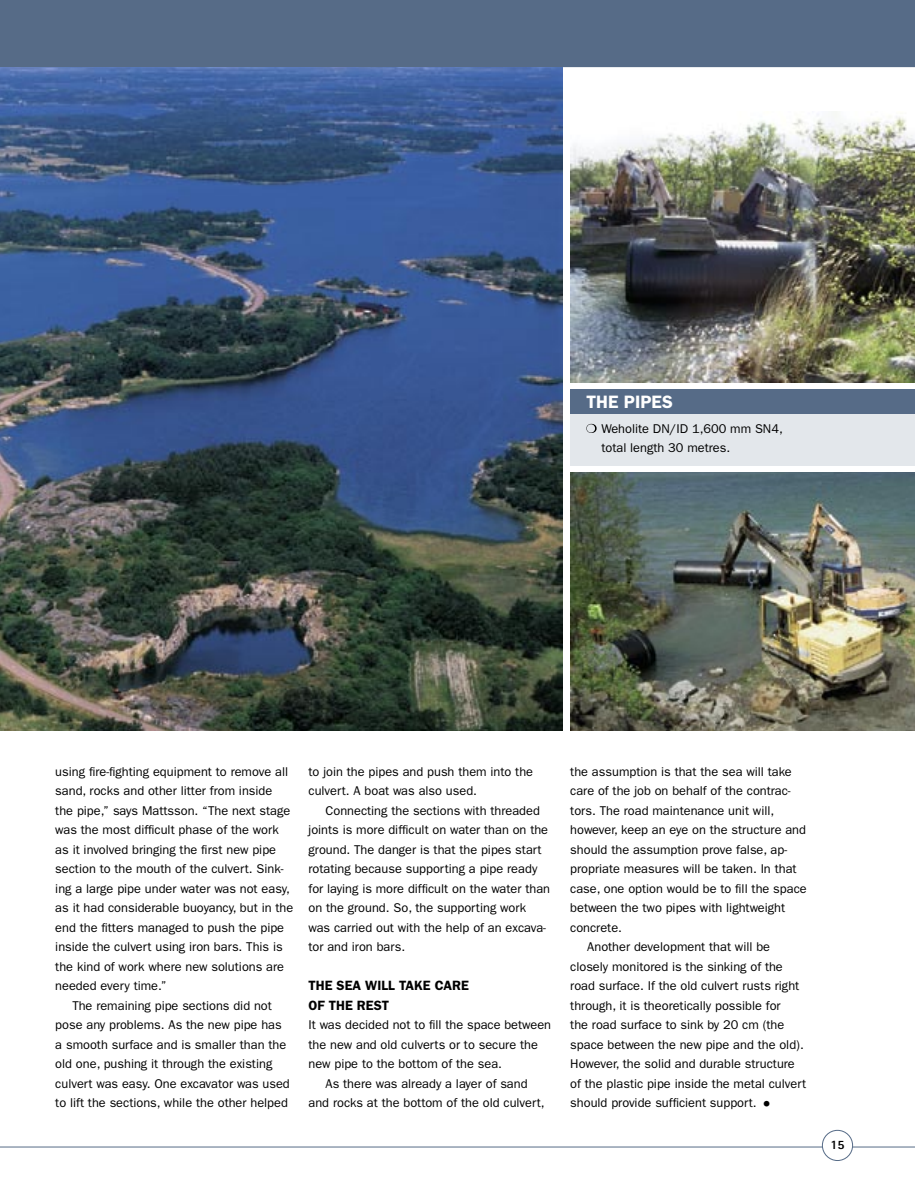
<style>
.page{position:relative;width:915px;height:1191px;background:#fff}
.page>*{position:absolute;margin:0;border:0;box-sizing:border-box;transform-origin:0 0}
.t1{font:33px "Franklin Gothic";color:#000}
.t2{font:600 18px "Franklin Gothic";color:#fff}
.t3{font:600 13.5px/19.5px "Franklin Gothic";color:#000}
.t4{font:12.75px/19.5px "Franklin Gothic";color:#000}
.t5{font:800 12.75px "Rotis Sans Serif";color:#000}
</style>
<div class="page">
<div style="left:0;top:0;width:914px;height:67px;background:#566b87"></div>
<hr style="left:0;top:1146px;width:914px;height:1px;background:#566b87">
<div style="left:822px;top:1130px;width:30px;height:30px;background:#fff;border-radius:50%"></div>
<div style="left:821px;top:1130px;width:31px;height:30px;border:1px solid #566b87;border-radius:50%"></div>
<img style="left:0;top:67px;width:562px;height:663px">
<div style="left:570px;top:391px;width:344px;height:75px;background:#e3e7eb"></div>
<div style="left:570px;top:389px;width:344px;height:24px;background:#566b87"></div>
<svg style="left:586px;top:424px;width:10px;height:9px"></svg>
<img style="left:570px;top:472px;width:344px;height:258px">
<img style="left:570px;top:112px;width:344px;height:271px">
<h2 class="t2" style="left:586px;top:391px;width:88px">THE PIPES</h2>
<p class="t4" style="left:601px;top:419px;width:183px">Weholite DN/ID 1,600 mm SN4, total length 30 metres.</p>
<p class="t4" style="left:55px;top:762px;width:234px">using fire-fighting equipment to remove all</p>
<p class="t4" style="left:55px;top:781px;width:218px">sand, rocks and other litter from inside</p>
<p class="t4" style="left:55px;top:801px;width:236px">the pipe,” says Mattsson. “The next stage</p>
<p class="t4" style="left:55px;top:820px;width:225px">was the most difficult phase of the work</p>
<p class="t4" style="left:55px;top:840px;width:222px">as it involved bringing the first new pipe</p>
<p class="t4" style="left:55px;top:859px;width:230px">section to the mouth of the culvert. Sink-</p>
<p class="t4" style="left:55px;top:879px;width:236px">ing a large pipe under water was not easy,</p>
<p class="t4" style="left:55px;top:898px;width:239px">as it had considerable buoyancy, but in the</p>
<p class="t4" style="left:55px;top:918px;width:230px">end the fitters managed to push the pipe</p>
<p class="t4" style="left:55px;top:937px;width:229px">inside the culvert using iron bars. This is</p>
<p class="t4" style="left:55px;top:957px;width:230px">the kind of work where new solutions are</p>
<p class="t4" style="left:55px;top:976px;width:113px">needed every time.”</p>
<p class="t4" style="left:72px;top:996px;width:201px">The remaining pipe sections did not</p>
<p class="t4" style="left:55px;top:1015px;width:228px">pose any problems. As the new pipe has</p>
<p class="t4" style="left:55px;top:1035px;width:232px">a smooth surface and is smaller than the</p>
<p class="t4" style="left:55px;top:1054px;width:218px">old one, pushing it through the existing</p>
<p class="t4" style="left:55px;top:1074px;width:236px">culvert was easy. One excavator was used</p>
<p class="t4" style="left:55px;top:1093px;width:234px">to lift the sections, while the other helped</p>
<p class="t4" style="left:308px;top:762px;width:226px">to join the pipes and push them into the culvert. A boat was also used.</p>
<p class="t4" style="left:308px;top:801px;width:243px;text-indent:17px">Connecting the sections with threaded joints is more difficult on water than on the ground. The danger is that the pipes start rotating because supporting a pipe ready for laying is more difficult on the water than on the ground. So, the supporting work was carried out with the help of an excava&shy;tor and iron bars.</p>
<p class="t3" style="left:308px;top:976px;width:162px">THE SEA WILL TAKE CARE<br>OF THE REST</p>
<p class="t4" style="left:308px;top:1015px;width:244px">It was decided not to fill the space between</p>
<p class="t4" style="left:308px;top:1035px;width:231px">the new and old culverts or to secure the</p>
<p class="t4" style="left:308px;top:1054px;width:195px">new pipe to the bottom of the sea.</p>
<p class="t4" style="left:325px;top:1074px;width:203px">As there was already a layer of sand</p>
<p class="t4" style="left:308px;top:1093px;width:237px">and rocks at the bottom of the old culvert,</p>
<p class="t4" style="left:570px;top:762px;width:223px">the assumption is that the sea will take</p>
<p class="t4" style="left:570px;top:781px;width:222px">care of the job on behalf of the contrac-</p>
<p class="t4" style="left:570px;top:801px;width:205px">tors. The road maintenance unit will,</p>
<p class="t4" style="left:570px;top:820px;width:237px">however, keep an eye on the structure and</p>
<p class="t4" style="left:570px;top:840px;width:218px">should the assumption prove false, ap-</p>
<p class="t4" style="left:570px;top:859px;width:228px">propriate measures will be taken. In that</p>
<p class="t4" style="left:570px;top:879px;width:238px">case, one option would be to fill the space</p>
<p class="t4" style="left:570px;top:898px;width:216px">between the two pipes with lightweight</p>
<p class="t4" style="left:570px;top:918px;width:53px">concrete.</p>
<p class="t4" style="left:587px;top:937px;width:184px">Another development that will be</p>
<p class="t4" style="left:570px;top:957px;width:214px">closely monitored is the sinking of the</p>
<p class="t4" style="left:570px;top:976px;width:230px">road surface. If the old culvert rusts right</p>
<p class="t4" style="left:570px;top:996px;width:212px">through, it is theoretically possible for</p>
<p class="t4" style="left:570px;top:1015px;width:215px">the road surface to sink by 20 cm (the</p>
<p class="t4" style="left:570px;top:1035px;width:235px">space between the new pipe and the old).</p>
<p class="t4" style="left:570px;top:1054px;width:226px">However, the solid and durable structure</p>
<p class="t4" style="left:570px;top:1074px;width:237px">of the plastic pipe inside the metal culvert</p>
<p class="t4" style="left:570px;top:1093px;width:188px">should provide sufficient support.</p>
<h1 class="t1" style="left:756px;top:1084px;width:21px">•</h1>
<p class="t5" style="left:830px;top:1136px;width:16px">15</p>
</div>
